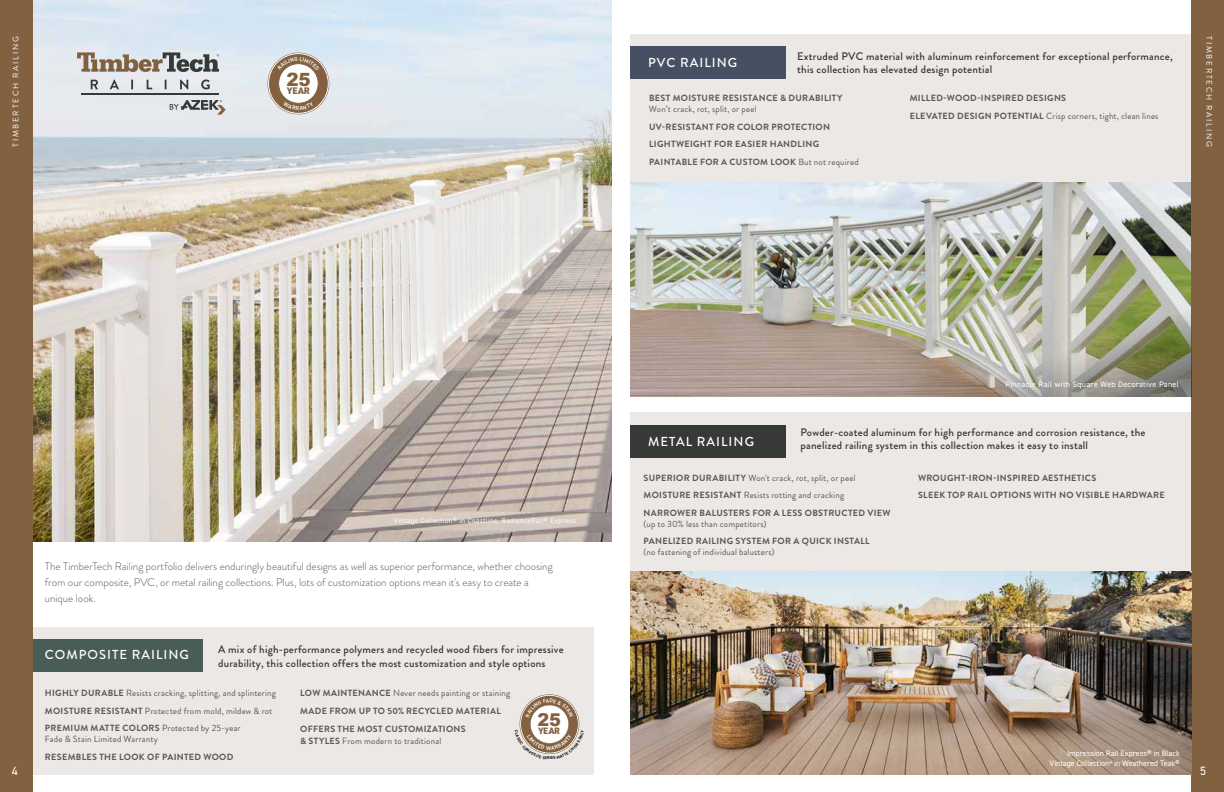
<style>
.page{position:relative;width:1224px;height:792px;background:#fff}
.page>*{position:absolute;margin:0;border:0;box-sizing:border-box;transform-origin:0 0}
.t1{font:900 18.3px "Arial";color:#836140}
.t2{font:900 17.7px "Arial";color:#836140}
.t3{font:500 13px "Brandon Grotesque";letter-spacing:.08em;color:#fff}
.t4{font:12px "DIN2014";color:#fff}
.t5{font:500 11px/13px "Brandon Grotesque";letter-spacing:.02em;color:#373936}
.t6{font:300 11px/16px "Brandon Grotesque";color:#57585b}
.t7{font:11px "DIN2014";color:#fff}
.t8{font:10px "DIN2014";color:#fff}
.t9{font:900 9.3px "URWDIN";color:#836140}
.t10{font:700 9px/17.5px "Brandon Grotesque";letter-spacing:.035em;color:#57585b}
.t11{font:9px/17.5px "Brandon Grotesque";letter-spacing:.02em;color:#57585b}
.t12{font:900 9px "URWDIN";color:#836140}
.t13{font:8px/10px "DIN2014";letter-spacing:-.005em;color:#fff;text-align:right}
.t14{font:8px "DIN2014";letter-spacing:.035em;color:#fff}
.t15{font:8px "Brandon Grotesque";letter-spacing:.22em;color:#fff}
.t16{font:7px "DIN2014";letter-spacing:.05em;color:#fff}
.s1{font-weight:400}
.s2{font-weight:700}
.s3{font-size:5px}
</style>
<div class="page">
<div style="left:32px;top:627px;width:562px;height:147px;background:#ebe8e5"></div>
<div style="left:21px;top:639px;width:182px;height:33px;background:#495d58"></div>
<img style="left:32px;top:0;width:580px;height:541px">
<svg style="left:268px;top:53px;width:61px;height:61px"></svg>
<div style="left:269px;top:54px;width:59px;height:59px;background:#836140;border-radius:50%"></div>
<div style="left:268px;top:53px;width:61px;height:61px;border:1px solid #fff;border-radius:50%"></div>
<div style="left:279px;top:64px;width:39px;height:39px;background:#fff;border-radius:50%"></div>
<div style="left:278px;top:63px;width:40px;height:41px;border:1px solid #836140;border-radius:50%"></div>
<div style="left:0;top:0;width:32px;height:792px;background:#826140"></div>
<hr style="left:81px;top:94px;width:138px;height:1px;background:#363935">
<svg style="left:170px;top:100px;width:56px;height:15px"></svg>
<svg style="left:77px;top:52px;width:142px;height:20px;background:#a49f98"></svg>
<svg style="left:91px;top:80px;width:7px;height:9px"></svg>
<svg style="left:110px;top:80px;width:9px;height:9px"></svg>
<svg style="left:131px;top:80px;width:2px;height:9px"></svg>
<svg style="left:147px;top:80px;width:5px;height:9px"></svg>
<svg style="left:165px;top:80px;width:2px;height:9px"></svg>
<svg style="left:180px;top:80px;width:8px;height:9px"></svg>
<svg style="left:201px;top:80px;width:9px;height:9px"></svg>
<img style="left:630px;top:182px;width:562px;height:215px">
<div style="left:630px;top:413px;width:571px;height:159px;background:#ebe8e5"></div>
<div style="left:630px;top:34px;width:566px;height:148px;background:#ebe8e5"></div>
<div style="left:630px;top:47px;width:156px;height:32px;background:#474f62"></div>
<div style="left:630px;top:425px;width:156px;height:33px;background:#373936"></div>
<div style="left:1192px;top:0;width:32px;height:792px;background:#826140"></div>
<img style="left:630px;top:572px;width:562px;height:202px">
<img style="left:918px;top:298px;width:274px;height:99px">
<svg style="left:519px;top:695px;width:61px;height:59px"></svg>
<svg style="left:278px;top:57px;width:41px;height:13px"></svg>
<svg style="left:283px;top:102px;width:31px;height:8px"></svg>
<p class="t15" style="left:10px;top:147px;width:112px;rotate:-90deg">TIMBERTECH RAILING</p>
<h1 class="t1" style="left:287px;top:66px;width:26px">25</h1>
<p class="t9" style="left:287px;top:84px;width:24px">YEAR</p>
<h3 class="t3" style="left:648px;top:54px;width:91px">PVC RAILING</h3>
<p class="t5" style="left:797px;top:50px;width:377px">Extruded PVC material with aluminum reinforcement for exceptional performance, this collection has elevated design potential</p>
<p class="t10" style="left:649px;top:89px;width:195px">BEST MOISTURE RESISTANCE &amp; DURABILITY</p>
<p class="t11" style="left:649px;top:100px;width:109px">Won’t crack, rot, split, or peel</p>
<p class="t10" style="left:649px;top:118px;width:211px">UV-RESISTANT FOR COLOR PROTECTION<br>LIGHTWEIGHT FOR EASIER HANDLING<br>PAINTABLE FOR A CUSTOM LOOK <span class="s1">But not required</span></p>
<p class="t10" style="left:910px;top:89px;width:250px">MILLED-WOOD-INSPIRED DESIGNS<br>ELEVATED DESIGN POTENTIAL <span class="s1">Crisp corners, tight, clean lines</span></p>
<p class="t15" style="left:1215px;top:36px;width:112px;rotate:90deg">TIMBERTECH RAILING</p>
<p class="t8" style="left:14px;top:759px;width:6px">4</p>
<h3 class="t4" style="left:12px;top:763px;width:8px">4</h3>
<p class="t16" style="left:394px;top:516px;width:184px">Vintage Collection® in Coastline, RadianceRail® Express</p>
<p class="t6" style="left:45px;top:559px;width:510px">The TimberTech Railing portfolio delivers enduringly beautiful designs as well as superior performance, whether choosing from our composite, PVC, or metal railing collections. Plus, lots of customization options mean it's easy to create a unique look.</p>
<h3 class="t3" style="left:45px;top:646px;width:146px">COMPOSITE RAILING</h3>
<p class="t5" style="left:218px;top:642px;width:347px;line-height:14px">A mix of high-performance polymers and recycled wood fibers for impressive durability, this collection offers the most customization and style options</p>
<p class="t10" style="left:300px;top:684px;width:212px">LOW MAINTENANCE <span class="s1">Never needs painting or staining<br></span>MADE FROM UP TO 50% RECYCLED MATERIAL</p>
<p class="t10" style="left:300px;top:723px;width:167px;line-height:12px">OFFERS THE MOST CUSTOMIZATIONS &amp; STYLES <span class="s1">From modern to traditional</span></p>
<p class="t11" style="left:45px;top:684px;width:233px"><span class="s2">HIGHLY DURABLE</span> Resists cracking, splitting, and splintering<br><span class="s2">MOISTURE RESISTANT</span> Protected from mold, mildew &amp; rot<br><span class="s2">PREMIUM MATTE COLORS</span> Protected by 25-year</p>
<p class="t11" style="left:45px;top:730px;width:115px">Fade &amp; Stain Limited Warranty</p>
<p class="t10" style="left:45px;top:748px;width:190px">RESEMBLES THE LOOK OF PAINTED WOOD</p>
<h2 class="t2" style="left:538px;top:707px;width:25px">25</h2>
<p class="t12" style="left:538px;top:725px;width:23px">YEAR</p>
<h3 class="t3" style="left:648px;top:432px;width:107px">METAL RAILING</h3>
<p class="t14" style="left:1005px;top:379px;width:175px">Pinnacle Rail with Square Web Decorative Panel</p>
<p class="t5" style="left:801px;top:426px;width:347px">Powder-coated aluminum for high performance and corrosion resistance, the panelized railing system in this collection makes it easy to install</p>
<p class="t10" style="left:644px;top:469px;width:249px">SUPERIOR DURABILITY <span class="s1">Won't crack, rot, split, or peel<br></span>MOISTURE RESISTANT <span class="s1">Resists rotting and cracking<br></span>NARROWER BALUSTERS FOR A LESS OBSTRUCTED VIEW</p>
<p class="t11" style="left:644px;top:515px;width:125px">(up to 30% less than competitors)</p>
<p class="t10" style="left:644px;top:532px;width:228px">PANELIZED RAILING SYSTEM FOR A QUICK INSTALL</p>
<p class="t11" style="left:644px;top:543px;width:133px">(no fastening of individual balusters)</p>
<p class="t10" style="left:918px;top:469px;width:248px">WROUGHT-IRON-INSPIRED AESTHETICS<br>SLEEK TOP RAIL OPTIONS WITH NO VISIBLE HARDWARE</p>
<p class="t13" style="left:1050px;top:748px;width:132px">Impression Rail Express® in Black<br>Vintage Collection<span class="s3">®</span> in Weathered Teak®</p>
<p class="t7" style="left:1197px;top:763px;width:7px">5</p>
<h3 class="t4" style="left:1200px;top:763px;width:7px">5</h3>
</div>
